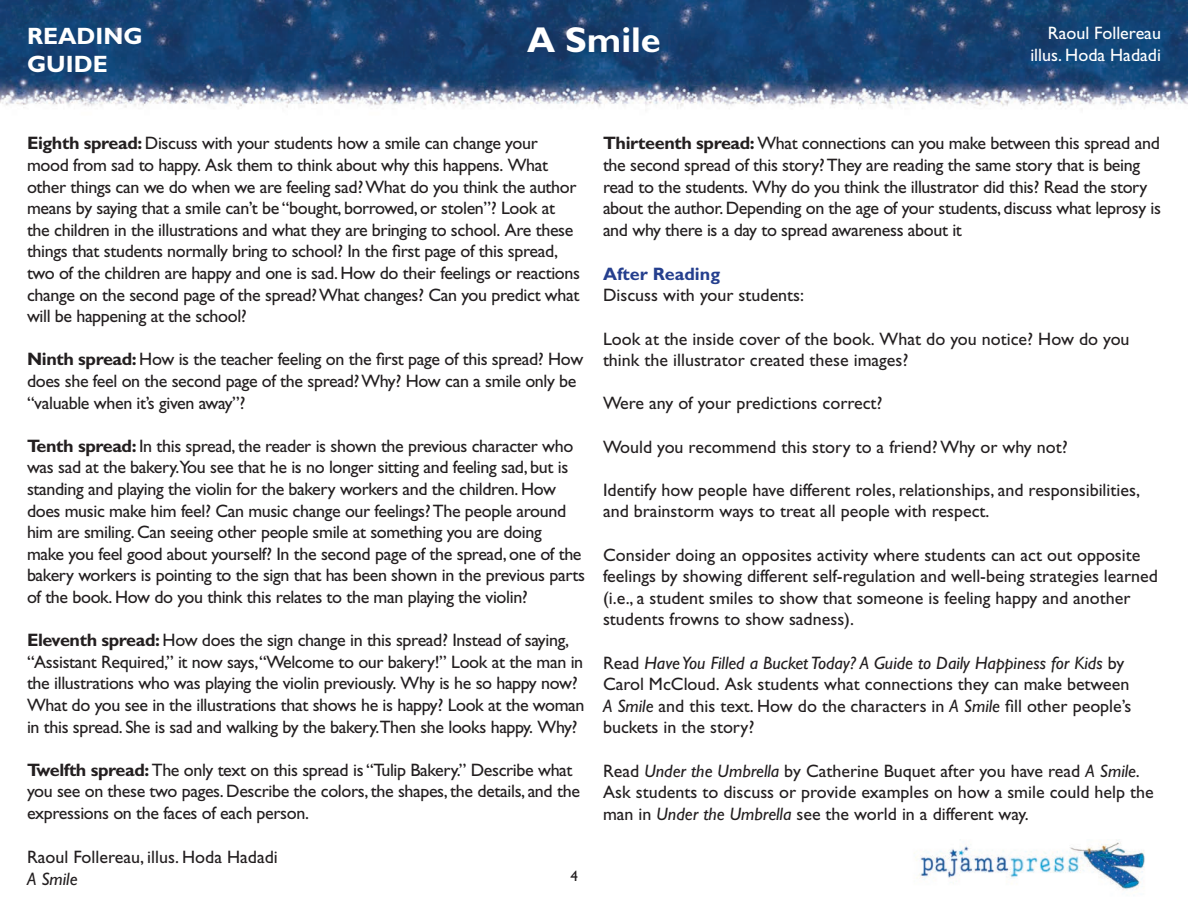
<style>
.page{position:relative;width:1188px;height:918px;background:#fff}
.page>*{position:absolute;margin:0;border:0;box-sizing:border-box;transform-origin:0 0}
.t1{font:700 36px "Gill Sans Std";color:#fff}
.t2{font:700 23.7px/28.5px "Gill Sans Std";color:#fff}
.t3{font:18px/21.6px "Gill Sans Std";letter-spacing:-.02em;color:#231f20}
.t4{font:18px/21.6px "Gill Sans Std";color:#231f20}
.t5{font:18px/21.6px "Gill Sans Std";color:#fff;text-align:right}
.t6{font:700 18px "Gill Sans Std";color:#253f8e}
.t7{font:italic 18px "Gill Sans Std";color:#231f20}
.t8{font:15px "Gill Sans Std";color:#231f20}
.s1{font-weight:700}
.s2{font-style:italic}
</style>
<div class="page">
<img style="left:0;top:0;width:1188px;height:109px">
<img style="left:914px;top:840px;width:231px;height:50px">
<h2 class="t2" style="left:27px;top:22px;width:117px">READING<br>GUIDE</h2>
<h1 class="t1" style="left:527px;top:18px;width:135px">A Smile</h1>
<p class="t5" style="left:1030px;top:23px;width:132px">Raoul Follereau illus. Hoda Hadadi</p>
<p class="t3" style="left:27px;top:133px;width:555px"><span class="s1">Eighth spread:</span> Discuss with your students how a smile can change your mood from sad to happy. Ask them to think about why this happens. What other things can we do when we are feeling sad? What do you think the author means by saying that a smile can’t be “bought, borrowed, or stolen”? Look at the children in the illustrations and what they are bringing to school. Are these things that students normally bring to school? In the first page of this spread, two of the children are happy and one is sad. How do their feelings or reactions change on the second page of the spread? What changes? Can you predict what will be happening at the school?</p>
<p class="t3" style="left:27px;top:349px;width:558px"><span class="s1">Ninth spread:</span> How is the teacher feeling on the first page of this spread? How does she feel on the second page of the spread? Why? How can a smile only be “valuable when it’s given away”?</p>
<p class="t3" style="left:27px;top:435px;width:560px"><span class="s1">Tenth spread:</span> In this spread, the reader is shown the previous character who was sad at the bakery.You see that he is no longer sitting and feeling sad, but is standing and playing the violin for the bakery workers and the children. How does music make him feel? Can music change our feelings? The people around him are smiling. Can seeing other people smile at something you are doing<br>make you feel good about yourself? In the second page of the spread, one of the bakery workers is pointing to the sign that has been shown in the previous parts of the book. How do you think this relates to the man playing the violin?</p>
<p class="t3" style="left:27px;top:629px;width:559px"><span class="s1">Eleventh spread:</span> How does the sign change in this spread? Instead of saying, “Assistant Required,” it now says,“Welcome to our bakery!” Look at the man in the illustrations who was playing the violin previously. Why is he so happy now?<br>What do you see in the illustrations that shows he is happy? Look at the woman in this spread. She is sad and walking by the bakery.Then she looks happy. Why?</p>
<p class="t3" style="left:27px;top:759px;width:554px"><span class="s1">Twelfth spread:</span> The only text on this spread is “Tulip Bakery.” Describe what you see on these two pages. Describe the colors, the shapes, the details, and the expressions on the faces of each person.</p>
<p class="t4" style="left:27px;top:847px;width:252px">Raoul Follereau, illus. Hoda Hadadi</p>
<p class="t7" style="left:27px;top:869px;width:52px">A Smile</p>
<p class="t8" style="left:570px;top:868px;width:9px">4</p>
<p class="t3" style="left:603px;top:133px;width:560px"><span class="s1">Thirteenth spread:</span> What connections can you make between this spread and the second spread of this story? They are reading the same story that is being read to the students. Why do you think the illustrator did this? Read the story about the author. Depending on the age of your students, discuss what leprosy is and why there is a day to spread awareness about it</p>
<p class="t6" style="left:603px;top:263px;width:119px">After Reading</p>
<p class="t4" style="left:603px;top:285px;width:203px">Discuss with your students:</p>
<p class="t4" style="left:603px;top:328px;width:528px">Look at the inside cover of the book. What do you notice? How do you think the illustrator created these images?</p>
<p class="t4" style="left:603px;top:393px;width:281px">Were any of your predictions correct?</p>
<p class="t4" style="left:603px;top:436px;width:466px">Would you recommend this story to a friend? Why or why not?</p>
<p class="t4" style="left:603px;top:479px;width:538px">Identify how people have different roles, relationships, and responsibilities, and brainstorm ways to treat all people with respect.</p>
<p class="t4" style="left:603px;top:544px;width:557px">Consider doing an opposites activity where students can act out opposite feelings by showing different self-regulation and well-being strategies learned (i.e., a student smiles to show that someone is feeling happy and another students frowns to show sadness).</p>
<p class="t4" style="left:603px;top:652px;width:530px">Read <span class="s2">Have You Filled a Bucket Today? A Guide to Daily Happiness for Kids</span> by Carol McCloud. Ask students what connections they can make between <span class="s2">A Smile</span> and this text. How do the characters in <span class="s2">A Smile</span> fill other people’s buckets in the story?</p>
<p class="t4" style="left:603px;top:760px;width:552px">Read <span class="s2">Under the Umbrella</span> by Catherine Buquet after you have read <span class="s2">A Smile</span>.<br>Ask students to discuss or provide examples on how a smile could help the man in <span class="s2">Under the Umbrella</span> see the world in a different way.</p>
</div>
